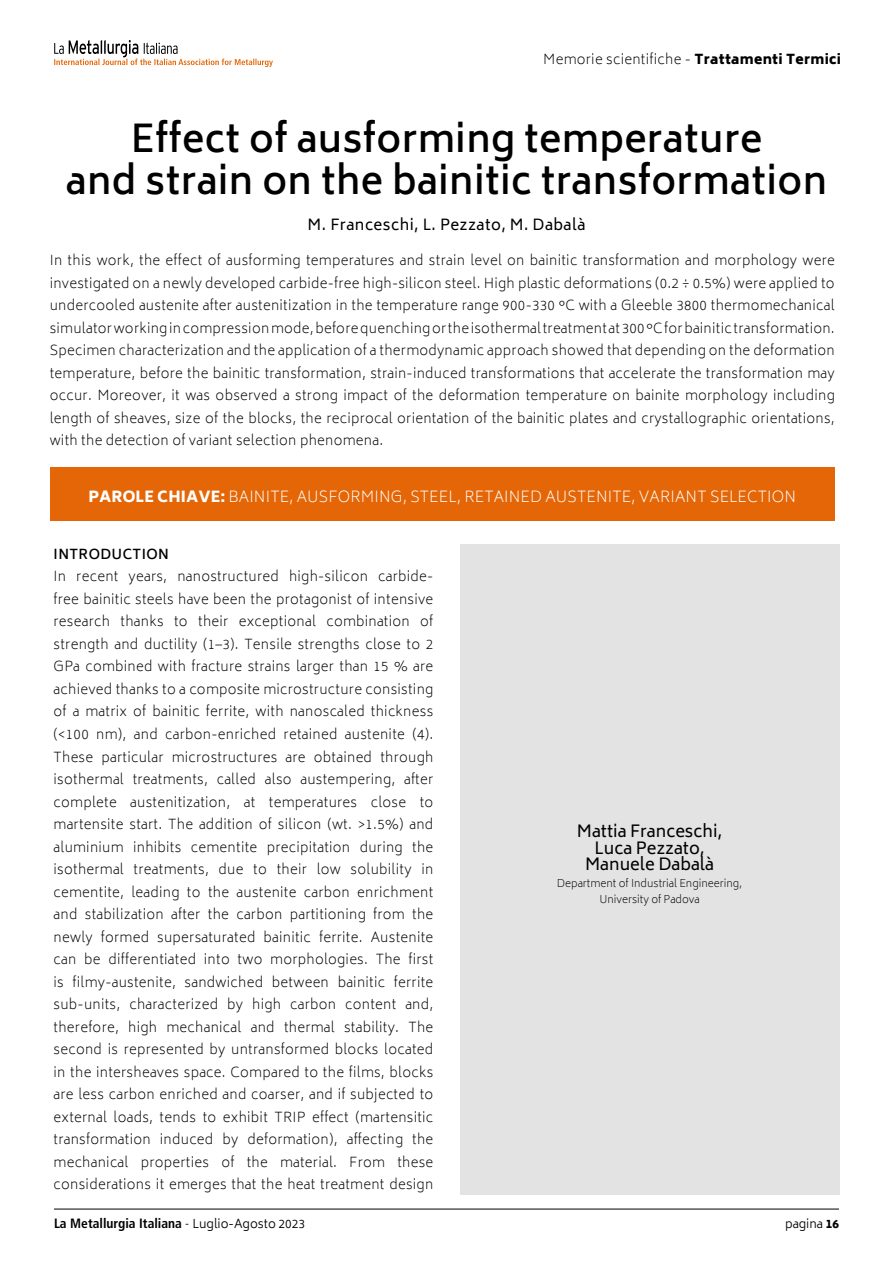
<style>
.page{position:relative;width:893px;height:1263px;background:#fff}
.page>*{position:absolute;margin:0;border:0;box-sizing:border-box;transform-origin:0 0}
.t1{font:600 37.5px/42px "Biryani";letter-spacing:.01em;color:#000;text-align:center}
.t2{font:16.5px/16.5px "Biryani";color:#000;text-align:center}
.t3{font:200 15px "Biryani";letter-spacing:.01em;color:#fff}
.t4{font:15px "Biryani";letter-spacing:.03em;color:#000}
.t5{font:200 13.5px/22.5px "Biryani";letter-spacing:.02em;color:#000;text-align:justify}
.t6{font:700 condensed 13.5px "Frutiger LT Std";color:#000}
.t7{font:600 13.5px "Biryani";letter-spacing:.03em;color:#000}
.t8{font:300 12px "Biryani";color:#000}
.t9{font:200 10.5px/16.5px "Biryani";color:#000;text-align:center}
.s1{font-weight:800}
.s2{font-weight:300}
.s3{font-family:"Biryani";font-weight:300;font-stretch:normal;font-size:12px}
</style>
<div class="page">
<hr style="left:54px;top:1209px;width:785px;height:1px;background:#000">
<svg style="left:54px;top:40px;width:219px;height:27px"></svg>
<div style="left:50px;top:467px;width:785px;height:54px;background:#e56606"></div>
<div style="left:460px;top:544px;width:379px;height:651px;background:#e3e3e3"></div>
<p class="t5" style="left:543px;top:48px;width:299px">Memorie scientifiche - <span class="s1">Trattamenti Termici</span></p>
<h1 class="t1" style="left:66px;top:118px;width:763px">Effect of ausforming temperature<br>and strain on the bainitic transformation</h1>
<p class="t4" style="left:308px;top:216px;width:279px">M. Franceschi, L. Pezzato, M. Dabalà</p>
<p class="t5" style="left:50px;top:249px;width:786px">In this work, the effect of ausforming temperatures and strain level on bainitic transformation and morphology were investigated on a newly developed carbide-free high-silicon steel. High plastic deformations (0.2 ÷ 0.5%) were applied to undercooled austenite after austenitization in the temperature range 900-330 °C with a Gleeble 3800 thermomechanical simulator working in compression mode, before quenching or the isothermal treatment at 300 °C for bainitic transformation.<br>Specimen characterization and the application of a thermodynamic approach showed that depending on the deformation temperature, before the bainitic transformation, strain-induced transformations that accelerate the transformation may occur. Moreover, it was observed a strong impact of the deformation temperature on bainite morphology including length of sheaves, size of the blocks, the reciprocal orientation of the bainitic plates and crystallographic orientations, with the detection of variant selection phenomena.</p>
<p class="t3" style="left:88px;top:488px;width:709px"><span class="s1">PAROLE CHIAVE:</span> BAINITE, AUSFORMING, STEEL, RETAINED AUSTENITE, VARIANT SELECTION</p>
<p class="t7" style="left:54px;top:546px;width:117px">INTRODUCTION</p>
<p class="t5" style="left:54px;top:565px;width:381px">In recent years, nanostructured high-silicon carbide&shy;free bainitic steels have been the protagonist of intensive research thanks to their exceptional combination of strength and ductility (1–3). Tensile strengths close to 2<br>GPa combined with fracture strains larger than 15 % are achieved thanks to a composite microstructure consisting of a matrix of bainitic ferrite, with nanoscaled thickness (&lt;100 nm), and carbon-enriched retained austenite (4).<br>These particular microstructures are obtained through isothermal treatments, called also austempering, after complete austenitization, at temperatures close to martensite start. The addition of silicon (wt. &gt;1.5%) and aluminium inhibits cementite precipitation during the isothermal treatments, due to their low solubility in cementite, leading to the austenite carbon enrichment and stabilization after the carbon partitioning from the newly formed supersaturated bainitic ferrite. Austenite can be differentiated into two morphologies. The first is filmy-austenite, sandwiched between bainitic ferrite sub-units, characterized by high carbon content and, therefore, high mechanical and thermal stability. The second is represented by untransformed blocks located in the intersheaves space. Compared to the films, blocks are less carbon enriched and coarser, and if subjected to external loads, tends to exhibit TRIP effect (martensitic transformation induced by deformation), affecting the mechanical properties of the material. From these considerations it emerges that the heat treatment design</p>
<p class="t2" style="left:577px;top:823px;width:147px">Mattia Franceschi,<br>Luca Pezzato,<br>Manuele Dabalà</p>
<p class="t9" style="left:557px;top:875px;width:187px">Department of Industrial Engineering,<br>University of Padova</p>
<p class="t6" style="left:54px;top:1216px;width:252px">La Metallurgia Italiana <span class="s2">-</span> <span class="s3">Luglio-Agosto 2023</span></p>
<p class="t8" style="left:785px;top:1217px;width:55px">pagina <span class="s1">16</span></p>
</div>
